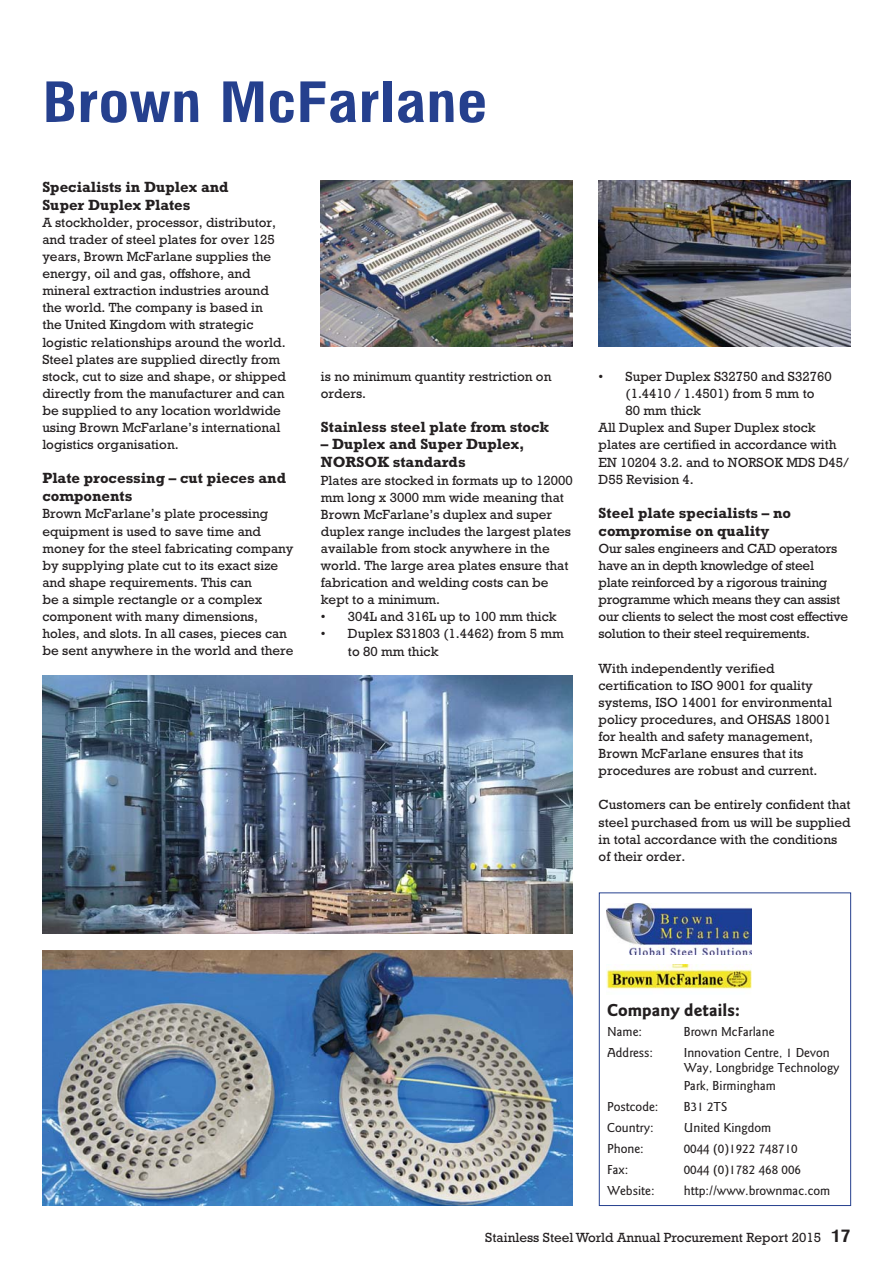
<style>
.page{position:relative;width:893px;height:1263px;background:#fff}
.page>*{position:absolute;margin:0;border:0;box-sizing:border-box;transform-origin:0 0}
.t1{font:700 54px "Milford";color:#25408e}
.t2{font:700 18px "Goudy Sans";color:#231f20}
.t3{font:700 15px/18px "Rockwell";color:#231f20}
.t4{font:13.5px/17.1px "Rockwell";color:#231f20}
.t5{font:500 13.5px/15px "Goudy Sans";color:#231f20}
.t6{font:13.5px/17.1px "Rockwell";letter-spacing:-.02em;color:#231f20}
.s1{font-family:"Milford";font-weight:700;font-size:16.5px}
</style>
<div class="page">
<div style="left:599px;top:892px;width:252px;height:314px;border:1px solid #25408e"></div>
<img style="left:598px;top:180px;width:252px;height:167px">
<img style="left:320px;top:180px;width:252px;height:167px">
<img style="left:42px;top:950px;width:530px;height:256px">
<img style="left:42px;top:675px;width:530px;height:259px">
<img style="left:606px;top:903px;width:145px;height:52px">
<img style="left:606px;top:965px;width:145px;height:25px">
<h1 class="t1" style="left:42px;top:80px;width:446px">Brown McFarlane</h1>
<p class="t3" style="left:42px;top:179px;width:188px">Specialists in Duplex and<br>Super Duplex Plates</p>
<p class="t4" style="left:42px;top:215px;width:245px">A stockholder, processor, distributor, and trader of steel plates for over 125 years, Brown McFarlane supplies the energy, oil and gas, offshore, and mineral extraction industries around the world. The company is based in<br>the United Kingdom with strategic logistic relationships around the world.<br>Steel plates are supplied directly from stock, cut to size and shape, or shipped directly from the manufacturer and can be supplied to any location worldwide using Brown McFarlane’s international logistics organisation.</p>
<p class="t3" style="left:42px;top:471px;width:245px">Plate processing – cut pieces and components</p>
<p class="t4" style="left:42px;top:507px;width:253px">Brown McFarlane’s plate processing equipment is used to save time and money for the steel fabricating company by supplying plate cut to its exact size and shape requirements. This can<br>be a simple rectangle or a complex component with many dimensions, holes, and slots. In all cases, pieces can be sent anywhere in the world and there</p>
<p class="t4" style="left:321px;top:369px;width:232px">is no minimum quantity restriction on orders.</p>
<p class="t3" style="left:321px;top:420px;width:230px">Stainless steel plate from stock</p>
<p class="t3" style="left:321px;top:437px;width:205px">– Duplex and Super Duplex,<br>NORSOK standards</p>
<p class="t4" style="left:321px;top:473px;width:253px">Plates are stocked in formats up to 12000 mm long x 3000 mm wide meaning that Brown McFarlane’s duplex and super duplex range includes the largest plates available from stock anywhere in the world. The large area plates ensure that fabrication and welding costs can be kept to a minimum.</p>
<p class="t4" style="left:321px;top:610px;width:237px">• 304L and 316L up to 100 mm thick</p>
<p class="t4" style="left:348px;top:627px;width:217px;text-indent:-27px">• Duplex S31803 (1.4462) from 5 mm to 80 mm thick</p>
<p class="t4" style="left:598px;top:369px;width:234px">• Super Duplex S32750 and S32760</p>
<p class="t4" style="left:625px;top:386px;width:190px">(1.4410 / 1.4501) from 5 mm to</p>
<p class="t4" style="left:625px;top:404px;width:77px">80 mm thick</p>
<p class="t4" style="left:598px;top:421px;width:218px">All Duplex and Super Duplex stock</p>
<p class="t4" style="left:598px;top:438px;width:239px">plates are certified in accordance with</p>
<p class="t4" style="left:598px;top:455px;width:252px">EN 10204 3.2. and to NORSOK MDS D45/</p>
<p class="t4" style="left:598px;top:472px;width:97px">D55 Revision 4.</p>
<p class="t3" style="left:598px;top:505px;width:194px">Steel plate specialists – no compromise on quality</p>
<p class="t6" style="left:598px;top:541px;width:251px">Our sales engineers and CAD operators have an in depth knowledge of steel<br>plate reinforced by a rigorous training programme which means they can assist our clients to select the most cost effective solution to their steel requirements.</p>
<p class="t4" style="left:598px;top:661px;width:235px">With independently verified certification to ISO 9001 for quality systems, ISO 14001 for environmental policy procedures, and OHSAS 18001 for health and safety management, Brown McFarlane ensures that its procedures are robust and current.</p>
<p class="t4" style="left:598px;top:798px;width:253px">Customers can be entirely confident that steel purchased from us will be supplied in total accordance with the conditions of their order.</p>
<h2 class="t2" style="left:607px;top:1004px;width:134px">Company details:</h2>
<p class="t5" style="left:607px;top:1025px;width:36px">Name:</p>
<p class="t5" style="left:683px;top:1025px;width:92px">Brown McFarlane</p>
<p class="t5" style="left:607px;top:1046px;width:47px">Address:</p>
<p class="t5" style="left:683px;top:1046px;width:157px">Innovation Centre, 1 Devon<br>Way, Longbridge Technology</p>
<p class="t5" style="left:683px;top:1079px;width:94px">Park, Birmingham</p>
<p class="t5" style="left:607px;top:1100px;width:53px">Postcode:</p>
<p class="t5" style="left:683px;top:1100px;width:45px">B31 2TS</p>
<p class="t5" style="left:607px;top:1121px;width:48px">Country:</p>
<p class="t5" style="left:683px;top:1121px;width:89px">United Kingdom</p>
<p class="t5" style="left:607px;top:1142px;width:38px">Phone:</p>
<p class="t5" style="left:683px;top:1142px;width:115px">0044 (0)1922 748710</p>
<p class="t5" style="left:607px;top:1163px;width:23px">Fax:</p>
<p class="t5" style="left:683px;top:1163px;width:119px">0044 (0)1782 468 006</p>
<p class="t5" style="left:607px;top:1184px;width:49px">Website:</p>
<p class="t5" style="left:683px;top:1184px;width:148px">http://www.brownmac.com</p>
<p class="t4" style="left:485px;top:1230px;width:367px">Stainless Steel World Annual Procurement Report 2015 <span class="s1">17</span></p>
</div>
